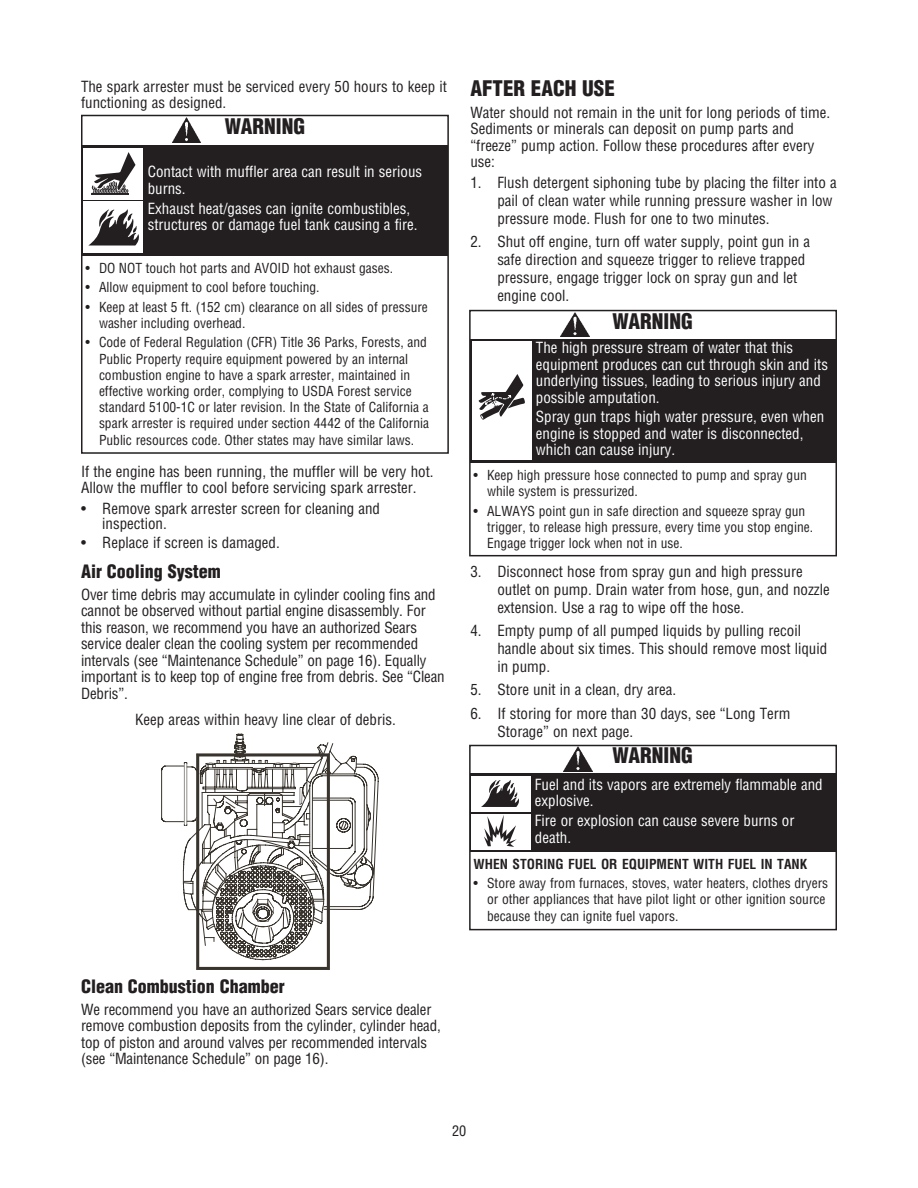
<style>
.page{position:relative;width:918px;height:1188px;background:#fff}
.page>*{position:absolute;margin:0;border:0;box-sizing:border-box;transform-origin:0 0}
.t1{font:900 condensed 21px "Helvetica LT Std";color:#231f20}
.t2{font:900 condensed 18px "Helvetica LT Std";color:#231f20}
.t3{font:condensed 15px/16.5px "Helvetica LT Std";color:#231f20}
.t4{font:condensed 15px/16.5px "Helvetica LT Std";color:#fff}
.t5{font:condensed 14.25px "Helvetica LT Std";color:#231f20}
.t6{font:condensed 13.5px/16.2px "Helvetica LT Std";color:#231f20}
.t7{font:700 condensed 13.5px "Helvetica LT Std";color:#231f20}
</style>
<div class="page">
<svg style="left:161px;top:733px;width:218px;height:237px"></svg>
<div style="left:81px;top:115px;width:368px;height:339px;border:2px solid #231f20"></div>
<div style="left:82px;top:145px;width:366px;height:111px;background:#231f20"></div>
<img style="left:173px;top:118px;width:28px;height:24px">
<div style="left:84px;top:148px;width:59px;height:51px;background:#fff"></div>
<svg style="left:92px;top:152px;width:44px;height:41px"></svg>
<div style="left:91px;top:193px;width:38px;height:2px;border:1px solid #231f20"></div>
<div style="left:84px;top:201px;width:59px;height:52px;background:#fff"></div>
<svg style="left:88px;top:209px;width:51px;height:37px"></svg>
<div style="left:469px;top:745px;width:368px;height:185px;border:2px solid #231f20"></div>
<div style="left:470px;top:774px;width:366px;height:78px;background:#231f20"></div>
<img style="left:564px;top:746px;width:28px;height:25px">
<div style="left:471px;top:776px;width:59px;height:35px;background:#fff"></div>
<svg style="left:481px;top:780px;width:38px;height:27px"></svg>
<div style="left:471px;top:814px;width:59px;height:35px;background:#fff"></div>
<svg style="left:484px;top:815px;width:33px;height:32px"></svg>
<div style="left:469px;top:310px;width:368px;height:246px;border:2px solid #231f20"></div>
<div style="left:470px;top:339px;width:366px;height:124px;background:#231f20"></div>
<img style="left:561px;top:312px;width:28px;height:25px">
<div style="left:472px;top:341px;width:59px;height:119px;background:#fff"></div>
<svg style="left:479px;top:374px;width:46px;height:46px"></svg>
<p class="t3" style="left:81px;top:79px;width:367px">The spark arrester must be serviced every 50 hours to keep it functioning as designed.</p>
<h1 class="t1" style="left:225px;top:118px;width:82px">WARNING</h1>
<p class="t4" style="left:148px;top:165px;width:276px">Contact with muffler area can result in serious burns.</p>
<p class="t4" style="left:148px;top:201px;width:271px">Exhaust heat/gases can ignite combustibles, structures or damage fuel tank causing a fire.</p>
<p class="t6" style="left:86px;top:261px;width:309px">• DO NOT touch hot parts and AVOID hot exhaust gases.</p>
<p class="t6" style="left:86px;top:280px;width:236px">• Allow equipment to cool before touching.</p>
<p class="t6" style="left:99px;top:300px;width:330px;text-indent:-14px">• Keep at least 5 ft. (152 cm) clearance on all sides of pressure washer including overhead.</p>
<p class="t6" style="left:99px;top:335px;width:332px;text-indent:-14px">• Code of Federal Regulation (CFR) Title 36 Parks, Forests, and Public Property require equipment powered by an internal combustion engine to have a spark arrester, maintained in effective working order, complying to USDA Forest service standard 5100-1C or later revision. In the State of California a spark arrester is required under section 4442 of the California Public resources code. Other states may have similar laws.</p>
<p class="t3" style="left:81px;top:464px;width:354px">If the engine has been running, the muffler will be very hot.<br>Allow the muffler to cool before servicing spark arrester.</p>
<p class="t3" style="left:102px;top:502px;width:279px;line-height:15px;text-indent:-21px">• Remove spark arrester screen for cleaning and inspection.</p>
<p class="t3" style="left:81px;top:535px;width:200px">• Replace if screen is damaged.</p>
<p class="t2" style="left:81px;top:564px;width:141px">Air Cooling System</p>
<p class="t3" style="left:81px;top:587px;width:365px">Over time debris may accumulate in cylinder cooling fins and cannot be observed without partial engine disassembly. For this reason, we recommend you have an authorized Sears service dealer clean the cooling system per recommended intervals (see “Maintenance Schedule” on page 16). Equally important is to keep top of engine free from debris. See “Clean Debris”.</p>
<p class="t3" style="left:135px;top:712px;width:262px">Keep areas within heavy line clear of debris.</p>
<p class="t2" style="left:81px;top:979px;width:205px">Clean Combustion Chamber</p>
<p class="t3" style="left:81px;top:1002px;width:361px">We recommend you have an authorized Sears service dealer remove combustion deposits from the cylinder, cylinder head, top of piston and around valves per recommended intervals (see “Maintenance Schedule” on page 16).</p>
<h1 class="t1" style="left:470px;top:80px;width:146px">AFTER EACH USE</h1>
<p class="t3" style="left:470px;top:105px;width:361px">Water should not remain in the unit for long periods of time.<br>Sediments or minerals can deposit on pump parts and “freeze” pump action. Follow these procedures after every use:</p>
<p class="t3" style="left:497px;top:174px;width:341px;line-height:18px;text-indent:-27px">1. Flush detergent siphoning tube by placing the filter into a pail of clean water while running pressure washer in low pressure mode. Flush for one to two minutes.</p>
<p class="t3" style="left:497px;top:234px;width:314px;line-height:18px;text-indent:-27px">2. Shut off engine, turn off water supply, point gun in a safe direction and squeeze trigger to relieve trapped pressure, engage trigger lock on spray gun and let engine cool.</p>
<h1 class="t1" style="left:613px;top:313px;width:82px">WARNING</h1>
<p class="t4" style="left:536px;top:340px;width:294px">The high pressure stream of water that this equipment produces can cut through skin and its underlying tissues, leading to serious injury and possible amputation.</p>
<p class="t4" style="left:536px;top:410px;width:290px">Spray gun traps high water pressure, even when engine is stopped and water is disconnected, which can cause injury.</p>
<p class="t6" style="left:487px;top:468px;width:321px;text-indent:-14px">• Keep high pressure hose connected to pump and spray gun while system is pressurized.</p>
<p class="t6" style="left:487px;top:503px;width:328px;text-indent:-14px">• ALWAYS point gun in safe direction and squeeze spray gun trigger, to release high pressure, every time you stop engine.<br>Engage trigger lock when not in use.</p>
<p class="t3" style="left:497px;top:563px;width:334px;line-height:18px;text-indent:-27px">3. Disconnect hose from spray gun and high pressure outlet on pump. Drain water from hose, gun, and nozzle extension. Use a rag to wipe off the hose.</p>
<p class="t3" style="left:497px;top:623px;width:331px;line-height:18px;text-indent:-27px">4. Empty pump of all pumped liquids by pulling recoil handle about six times. This should remove most liquid in pump.</p>
<p class="t3" style="left:470px;top:683px;width:207px">5. Store unit in a clean, dry area.</p>
<p class="t3" style="left:497px;top:705px;width:295px;line-height:18px;text-indent:-27px">6. If storing for more than 30 days, see “Long Term<br>Storage” on next page.</p>
<h1 class="t1" style="left:613px;top:747px;width:82px">WARNING</h1>
<p class="t4" style="left:535px;top:777px;width:289px">Fuel and its vapors are extremely flammable and explosive.</p>
<p class="t4" style="left:535px;top:813px;width:261px">Fire or explosion can cause severe burns or death.</p>
<p class="t7" style="left:474px;top:859px;width:335px">WHEN STORING FUEL OR EQUIPMENT WITH FUEL IN TANK</p>
<p class="t6" style="left:487px;top:876px;width:343px;text-indent:-14px">• Store away from furnaces, stoves, water heaters, clothes dryers or other appliances that have pilot light or other ignition source because they can ignite fuel vapors.</p>
<p class="t5" style="left:452px;top:1125px;width:16px">20</p>
</div>
